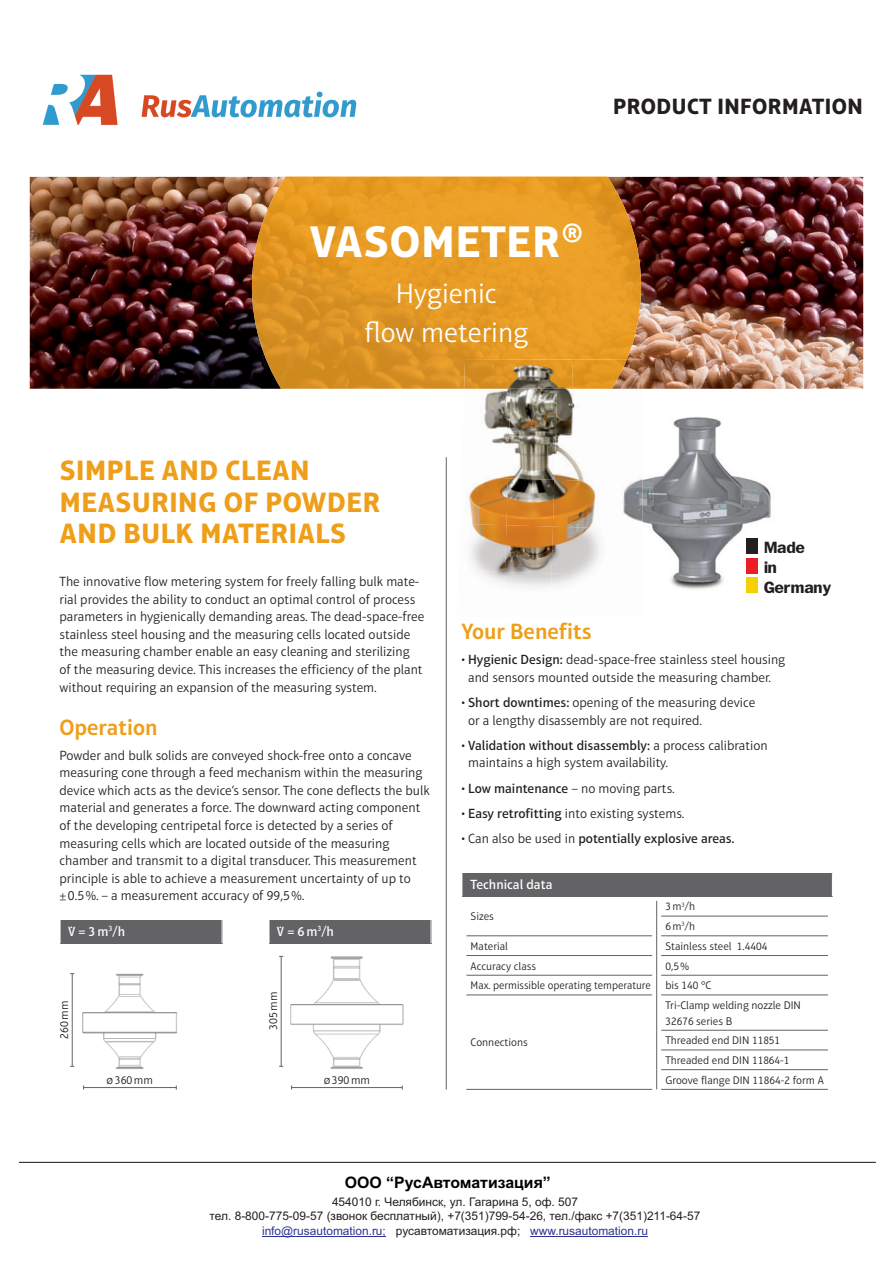
<style>
.page{position:relative;width:893px;height:1263px;background:#fff}
.page>*{position:absolute;margin:0;border:0;box-sizing:border-box;transform-origin:0 0}
.t1{font:700 45px "Aptifer Sans LT Pro";letter-spacing:.025em;color:#fff}
.t2{font:700 28.5px/31.3px "Aptifer Sans LT Pro";letter-spacing:.025em;color:#ee9e18}
.t3{font:300 28.5px/38.2px "Aptifer Sans LT Pro";color:#fff;text-align:center}
.t4{font:600 22.5px "Aptifer Sans LT Pro";color:#ee9e18}
.t5{font:700 22.5px "Aptifer Sans LT Pro";letter-spacing:.025em;color:#231f20}
.t6{font:700 16.8px/19.8px "Franklin ITC Pro";letter-spacing:-.025em;color:#231f20}
.t7{font:700 15.9px "Arial";color:#000}
.t8{font:300 13.5px/17.5px "Aptifer Sans LT Pro";color:#231f20}
.t9{font:500 13.5px "Aptifer Sans LT Pro";color:#231f20}
.t10{font:500 13.5px "Aptifer Sans LT Pro";color:#fff}
.t11{font:11.85px/14.5px "Arial";color:#231f20;text-align:center}
.t12{font:300 11.7px "Aptifer Sans LT Pro";color:#231f20}
.t13{font:300 11.25px/19.6px "Aptifer Sans LT Pro";color:#231f20}
.s1{font-weight:500}
.s2{font-weight:300}
.s3{color:#2e3291}
</style>
<div class="page">
<img style="left:30px;top:177px;width:833px;height:212px">
<svg style="left:285px;top:176px;width:322px;height:1px"></svg>
<img style="left:252px;top:177px;width:389px;height:212px">
<img style="left:623px;top:417px;width:148px;height:172px">
<div style="left:744px;top:536px;width:89px;height:64px;background:#fff"></div>
<div style="left:746px;top:538px;width:12px;height:15px;background:#231f20"></div>
<div style="left:746px;top:558px;width:12px;height:15px;background:#ee1d23"></div>
<div style="left:746px;top:578px;width:12px;height:15px;background:#f4cf02"></div>
<img style="left:484px;top:390px;width:25px;height:39px">
<img style="left:509px;top:389px;width:66px;height:44px">
<img style="left:623px;top:417px;width:19px;height:18px">
<img style="left:469px;top:433px;width:39px;height:91px">
<img style="left:508px;top:431px;width:48px;height:47px">
<img style="left:554px;top:433px;width:30px;height:47px">
<img style="left:506px;top:478px;width:48px;height:47px">
<img style="left:553px;top:480px;width:43px;height:47px">
<img style="left:470px;top:524px;width:36px;height:47px">
<img style="left:505px;top:525px;width:48px;height:46px">
<img style="left:551px;top:527px;width:49px;height:46px">
<img style="left:480px;top:571px;width:72px;height:16px">
<img style="left:623px;top:575px;width:20px;height:14px">
<img style="left:464px;top:389px;width:89px;height:1px">
<img style="left:627px;top:359px;width:15px;height:30px">
<img style="left:464px;top:359px;width:163px;height:30px">
<img style="left:82px;top:973px;width:95px;height:96px">
<hr style="left:72px;top:974px;width:1px;height:92px;background:#636366">
<hr style="left:84px;top:1087px;width:92px;height:1px;background:#636366">
<div style="left:60px;top:920px;width:162px;height:23px;background:#636366"></div>
<svg style="left:60px;top:920px;width:1px;height:23px"></svg>
<svg style="left:222px;top:920px;width:1px;height:23px"></svg>
<img style="left:290px;top:956px;width:114px;height:113px">
<hr style="left:281px;top:956px;width:1px;height:110px;background:#636366">
<hr style="left:292px;top:1087px;width:110px;height:1px;background:#636366">
<div style="left:269px;top:920px;width:162px;height:23px;background:#636366"></div>
<hr style="left:268px;top:920px;width:2px;height:23px;background:#fff">
<svg style="left:431px;top:920px;width:1px;height:23px"></svg>
<div style="left:462px;top:873px;width:370px;height:23px;background:#636366"></div>
<hr style="left:466px;top:955px;width:186px;height:1px;background:#636366">
<hr style="left:661px;top:955px;width:167px;height:1px;background:#636366">
<hr style="left:661px;top:975px;width:167px;height:1px;background:#636366">
<hr style="left:661px;top:995px;width:167px;height:1px;background:#636366">
<hr style="left:661px;top:1030px;width:167px;height:1px;background:#636366">
<hr style="left:661px;top:1050px;width:167px;height:1px;background:#636366">
<hr style="left:661px;top:1069px;width:167px;height:1px;background:#636366">
<hr style="left:661px;top:1089px;width:167px;height:1px;background:#636366">
<hr style="left:661px;top:916px;width:167px;height:1px;background:#636366">
<hr style="left:661px;top:935px;width:167px;height:1px;background:#636366">
<svg style="left:656px;top:901px;width:1px;height:94px"></svg>
<hr style="left:656px;top:995px;width:1px;height:35px;background:#636366">
<svg style="left:656px;top:1030px;width:1px;height:59px"></svg>
<hr style="left:466px;top:975px;width:186px;height:1px;background:#636366">
<hr style="left:466px;top:935px;width:186px;height:1px;background:#636366">
<hr style="left:466px;top:995px;width:186px;height:1px;background:#636366">
<hr style="left:466px;top:1089px;width:186px;height:1px;background:#636366">
<hr style="left:446px;top:457px;width:1px;height:632px;background:#636366">
<img style="left:42px;top:74px;width:315px;height:52px">
<hr style="left:530px;top:1236px;width:118px;height:1px;background:#2e3291">
<hr style="left:262px;top:1236px;width:121px;height:1px;background:#2e3291">
<hr style="left:19px;top:1162px;width:857px;height:1px;background:#231f20">
<h3 class="t5" style="left:613px;top:92px;width:251px">PRODUCT INFORMATION</h3>
<h1 class="t1" style="left:310px;top:214px;width:275px">VASOMETER®</h1>
<h2 class="t3" style="left:364px;top:275px;width:165px">Hygienic<br>flow metering</h2>
<h2 class="t2" style="left:60px;top:455px;width:322px">SIMPLE AND CLEAN<br>MEASURING OF POWDER<br>AND BULK MATERIALS</h2>
<p class="t8" style="left:60px;top:573px;width:366px">The innovative flow metering system for freely falling bulk mate&shy;rial provides the ability to conduct an optimal control of process parameters in hygienically demanding areas. The dead-space-free stainless steel housing and the measuring cells located outside the measuring chamber enable an easy cleaning and sterilizing of the measuring device. This increases the efficiency of the plant without requiring an expansion of the measuring system.</p>
<h3 class="t4" style="left:60px;top:714px;width:100px">Operation</h3>
<p class="t8" style="left:60px;top:746px;width:372px">Powder and bulk solids are conveyed shock-free onto a concave measuring cone through a feed mechanism within the measuring device which acts as the device‘s sensor. The cone deflects the bulk material and generates a force. The downward acting component of the developing centripetal force is detected by a series of measuring cells which are located outside of the measuring chamber and transmit to a digital transducer. This measurement principle is able to achieve a measurement uncertainty of up to<br>± 0.5 %. – a measurement accuracy of 99,5 %.</p>
<p class="t10" style="left:68px;top:923px;width:59px">˙V = 3 m<sup>3</sup>/h</p>
<p class="t12" style="left:58px;top:1039px;width:40px;rotate:-90deg">260 mm</p>
<p class="t12" style="left:107px;top:1073px;width:48px">Ø 360 mm</p>
<p class="t10" style="left:277px;top:923px;width:59px">˙V = 6 m<sup>3</sup>/h</p>
<p class="t12" style="left:267px;top:1030px;width:40px;rotate:-90deg">305 mm</p>
<p class="t12" style="left:324px;top:1073px;width:48px">Ø 390 mm</p>
<p class="t6" style="left:764px;top:538px;width:69px">Made<br>in<br>Germany</p>
<h3 class="t4" style="left:461px;top:618px;width:132px">Your Benefits</h3>
<p class="t8" style="left:461px;top:651px;width:326px;text-align:center">• <span class="s1">Hygienic Design:</span> dead-space-free stainless steel housing and sensors mounted outside the measuring chamber.</p>
<p class="t8" style="left:468px;top:694px;width:289px;text-indent:-7px">• <span class="s1">Short downtimes:</span> opening of the measuring device or a lengthy disassembly are not required.</p>
<p class="t8" style="left:468px;top:736px;width:301px;text-indent:-7px">• <span class="s1">Validation without disassembly:</span> a process calibration maintains a high system availability.</p>
<p class="t8" style="left:461px;top:779px;width:215px">• <span class="s1">Low maintenance</span> – no moving parts.</p>
<p class="t8" style="left:461px;top:804px;width:225px">• <span class="s1">Easy retrofitting</span> into existing systems.</p>
<p class="t9" style="left:461px;top:831px;width:275px"><span class="s2">• Can also be used in</span> potentially explosive areas.</p>
<p class="t10" style="left:470px;top:876px;width:83px">Technical data</p>
<p class="t13" style="left:471px;top:907px;width:25px">Sizes</p>
<p class="t13" style="left:665px;top:897px;width:31px">3 m<sup>3</sup>/h<br>6 m<sup>3</sup>/h</p>
<p class="t13" style="left:471px;top:936px;width:39px">Material</p>
<p class="t13" style="left:665px;top:936px;width:103px">Stainless steel 1.4404</p>
<p class="t13" style="left:471px;top:956px;width:67px">Accuracy class</p>
<p class="t13" style="left:665px;top:956px;width:25px">0,5 %</p>
<p class="t13" style="left:471px;top:976px;width:182px">Max. permissible operating temperature</p>
<p class="t13" style="left:665px;top:976px;width:47px">bis 140 °C</p>
<p class="t13" style="left:471px;top:1033px;width:59px">Connections</p>
<p class="t13" style="left:665px;top:997px;width:137px;line-height:15.6px">Tri-Clamp welding nozzle DIN<br>32676 series B</p>
<p class="t13" style="left:665px;top:1031px;width:160px">Threaded end DIN 11851<br>Threaded end DIN 11864-1<br>Groove flange DIN 11864-2 form A</p>
<p class="t7" style="left:345px;top:1176px;width:207px">ООО “РусАвтоматизация”</p>
<p class="t11" style="left:210px;top:1194px;width:492px">454010 г. Челябинск, ул. Гагарина 5, оф. 507<br>тел. 8-800-775-09-57 (звонок бесплатный), +7(351)799-54-26, тел./факс +7(351)211-64-57 <span class="s3">info@rusautomation.ru;</span> русавтоматизация.рф; <span class="s3">www.rusautomation.ru</span></p>
</div>
